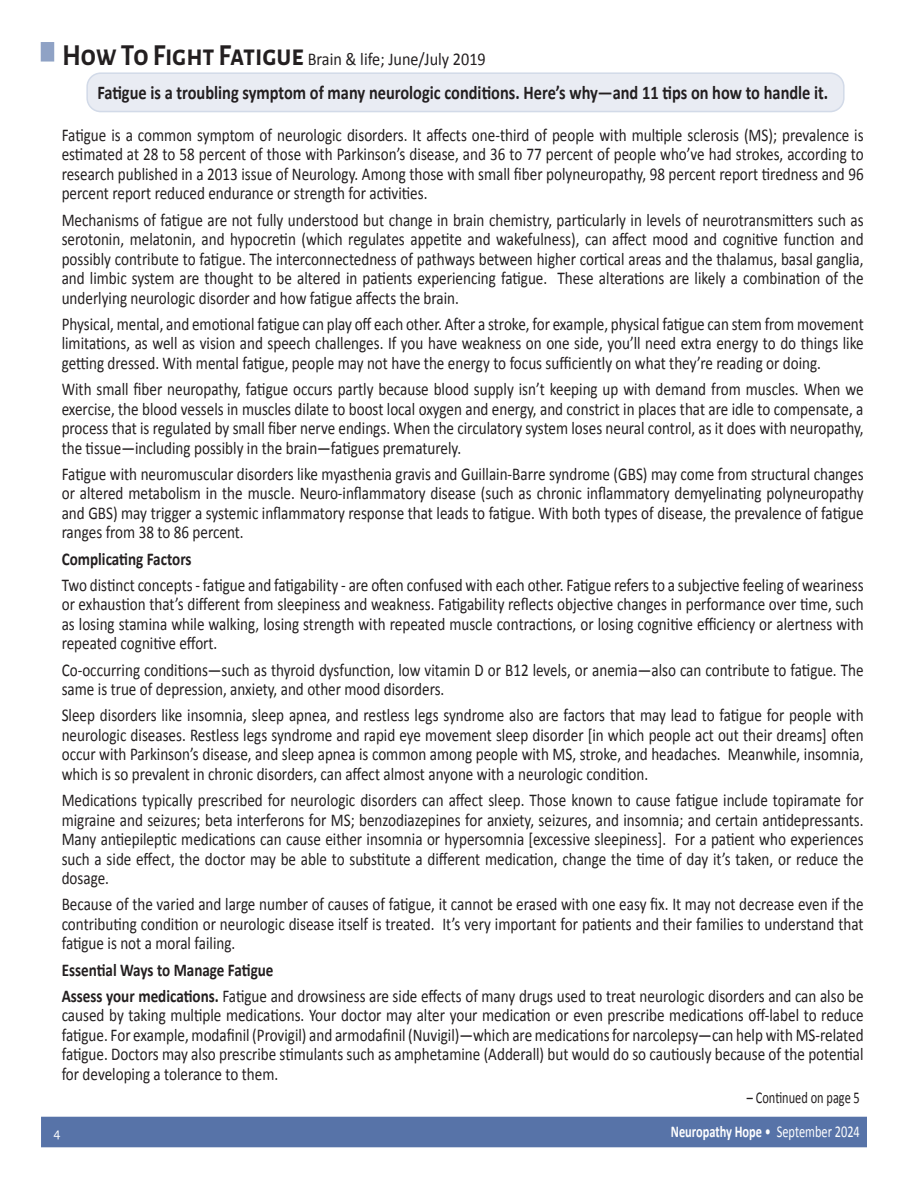
<style>
.page{position:relative;width:918px;height:1188px;background:#fff}
.page>*{position:absolute;margin:0;border:0;box-sizing:border-box;transform-origin:0 0}
.t1{font:700 19.5px "Calibri";color:#231f20;scale:.84 1}
.t2{font:18px/19.5px "Calibri";color:#231f20;text-align:justify;scale:.84 1}
.t3{font:700 18px "Calibri";color:#231f20;scale:.84 1}
.t4{font:18px "Calibri";color:#231f20;scale:.9 1}
.t5{font:700 16.5px "Calibri";color:#fff;scale:.75 1}
.t6{font:16.5px "Calibri";color:#231f20;scale:.75 1}
.Folio{font:15px "Alegreya Sans SC";color:#fff}
.s1{font-family:"Alegreya Sans SC";font-weight:700;font-size:30px}
.s2{font-weight:700}
.s3{font-weight:400}
</style>
<div class="page">
<div style="left:87px;top:73px;width:757px;height:39px;background:#e9ecf3;border-radius:14px"></div>
<div style="left:86px;top:72px;width:759px;height:40px;border:2px solid #d2dae8;border-radius:14px"></div>
<div style="left:42px;top:1117px;width:824px;height:30px;background:#5773a8"></div>
<div style="left:41px;top:42px;width:13px;height:20px;background:#8fa2c5"></div>
<p class="t4" style="left:62px;top:47px;width:472px"><span class="s1">How To Fight Fatigue</span> Brain &amp; life; June/July 2019</p>
<p class="t1" style="left:97px;top:80px;width:872px">Fatigue is a troubling symptom of many neurologic conditions. Here’s why—and 11 tips on how to handle it.</p>
<p class="t2" style="left:62px;top:124px;width:956px">Fatigue is a common symptom of neurologic disorders. It affects one-third of people with multiple sclerosis (MS); prevalence is estimated at 28 to 58 percent of those with Parkinson’s disease, and 36 to 77 percent of people who’ve had strokes, according to research published in a 2013 issue of Neurology. Among those with small fiber polyneuropathy, 98 percent report tiredness and 96 percent report reduced endurance or strength for activities.</p>
<p class="t2" style="left:62px;top:209px;width:956px">Mechanisms of fatigue are not fully understood but change in brain chemistry, particularly in levels of neurotransmitters such as serotonin, melatonin, and hypocretin (which regulates appetite and wakefulness), can affect mood and cognitive function and possibly contribute to fatigue. The interconnectedness of pathways between higher cortical areas and the thalamus, basal ganglia, and limbic system are thought to be altered in patients experiencing fatigue. These alterations are likely a combination of the underlying neurologic disorder and how fatigue affects the brain.</p>
<p class="t2" style="left:62px;top:313px;width:956px">Physical, mental, and emotional fatigue can play off each other. After a stroke, for example, physical fatigue can stem from movement limitations, as well as vision and speech challenges. If you have weakness on one side, you’ll need extra energy to do things like getting dressed. With mental fatigue, people may not have the energy to focus sufficiently on what they’re reading or doing.</p>
<p class="t2" style="left:62px;top:379px;width:956px">With small fiber neuropathy, fatigue occurs partly because blood supply isn’t keeping up with demand from muscles. When we exercise, the blood vessels in muscles dilate to boost local oxygen and energy, and constrict in places that are idle to compensate, a process that is regulated by small fiber nerve endings. When the circulatory system loses neural control, as it does with neuropathy, the tissue—including possibly in the brain—fatigues prematurely.</p>
<p class="t2" style="left:62px;top:463px;width:956px">Fatigue with neuromuscular disorders like myasthenia gravis and Guillain-Barre syndrome (GBS) may come from structural changes or altered metabolism in the muscle. Neuro-inflammatory disease (such as chronic inflammatory demyelinating polyneuropathy and GBS) may trigger a systemic inflammatory response that leads to fatigue. With both types of disease, the prevalence of fatigue ranges from 38 to 86 percent.</p>
<p class="t3" style="left:62px;top:548px;width:156px">Complicating Factors</p>
<p class="t2" style="left:62px;top:574px;width:956px">Two distinct concepts - fatigue and fatigability - are often confused with each other. Fatigue refers to a subjective feeling of weariness or exhaustion that’s different from sleepiness and weakness. Fatigability reflects objective changes in performance over time, such as losing stamina while walking, losing strength with repeated muscle contractions, or losing cognitive efficiency or alertness with repeated cognitive effort.</p>
<p class="t2" style="left:62px;top:659px;width:956px">Co-occurring conditions—such as thyroid dysfunction, low vitamin D or B12 levels, or anemia—also can contribute to fatigue. The same is true of depression, anxiety, and other mood disorders.</p>
<p class="t2" style="left:62px;top:705px;width:956px">Sleep disorders like insomnia, sleep apnea, and restless legs syndrome also are factors that may lead to fatigue for people with neurologic diseases. Restless legs syndrome and rapid eye movement sleep disorder [in which people act out their dreams] often occur with Parkinson’s disease, and sleep apnea is common among people with MS, stroke, and headaches. Meanwhile, insomnia, which is so prevalent in chronic disorders, can affect almost anyone with a neurologic condition.</p>
<p class="t2" style="left:62px;top:790px;width:956px">Medications typically prescribed for neurologic disorders can affect sleep. Those known to cause fatigue include topiramate for migraine and seizures; beta interferons for MS; benzodiazepines for anxiety, seizures, and insomnia; and certain antidepressants.<br>Many antiepileptic medications can cause either insomnia or hypersomnia [excessive sleepiness]. For a patient who experiences such a side effect, the doctor may be able to substitute a different medication, change the time of day it’s taken, or reduce the dosage.</p>
<p class="t2" style="left:62px;top:894px;width:956px">Because of the varied and large number of causes of fatigue, it cannot be erased with one easy fix. It may not decrease even if the contributing condition or neurologic disease itself is treated. It’s very important for patients and their families to understand that fatigue is not a moral failing.</p>
<p class="t3" style="left:62px;top:959px;width:254px">Essential Ways to Manage Fatigue</p>
<p class="t2" style="left:62px;top:985px;width:956px"><span class="s2">Assess your medications.</span> Fatigue and drowsiness are side effects of many drugs used to treat neurologic disorders and can also be caused by taking multiple medications. Your doctor may alter your medication or even prescribe medications off-label to reduce fatigue. For example, modafinil (Provigil) and armodafinil (Nuvigil)—which are medications for narcolepsy—can help with MS-related fatigue. Doctors may also prescribe stimulants such as amphetamine (Adderall) but would do so cautiously because of the potential for developing a tolerance to them.</p>
<p class="t6" style="left:747px;top:1087px;width:152px">– Continued on page 5</p>
<p class="Folio" style="left:53px;top:1123px;width:9px">4</p>
<p class="t5" style="left:671px;top:1121px;width:254px">Neuropathy Hope <span class="s3">• September 2024</span></p>
</div>
